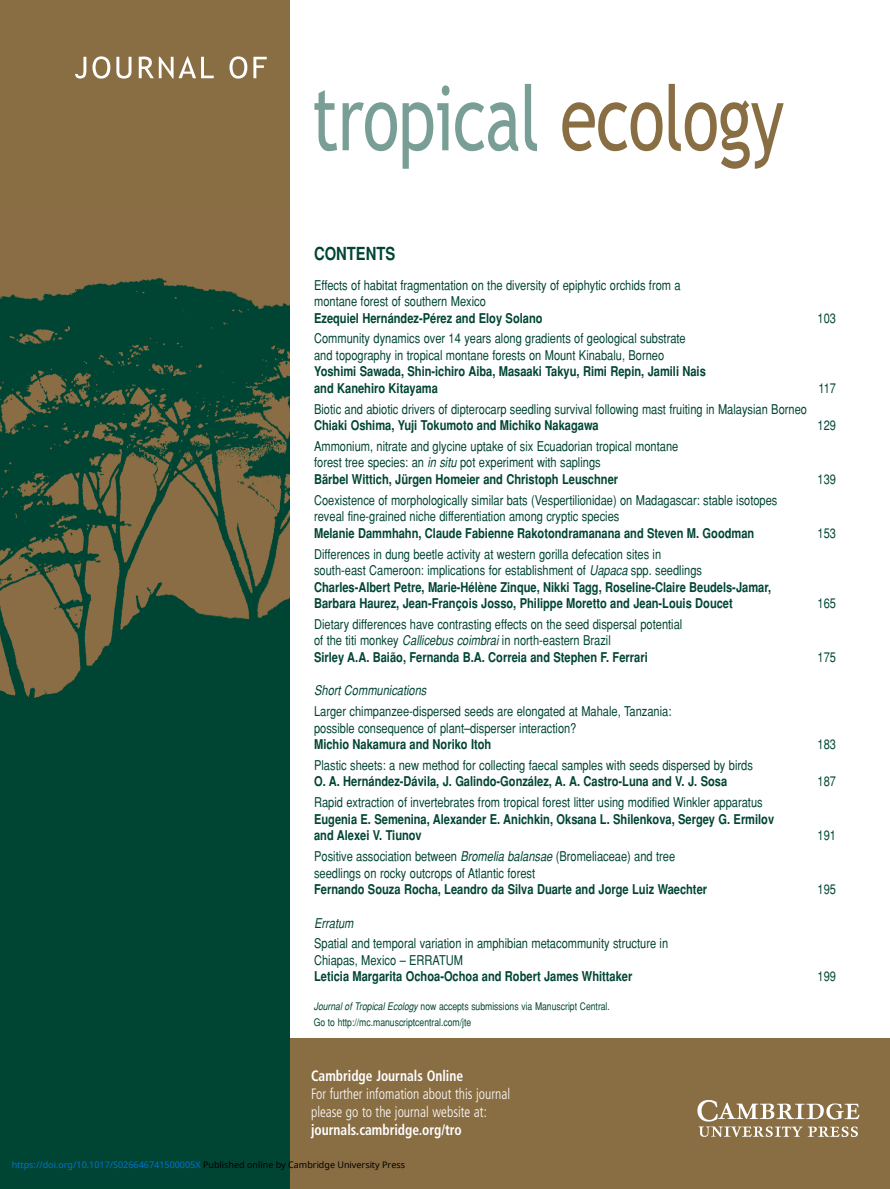
<style>
.page{position:relative;width:890px;height:1189px;background:#fff}
.page>*{position:absolute;margin:0;border:0;box-sizing:border-box;transform-origin:0 0}
.t1{font:700 condensed 18px "Helvetica";color:#004534}
.t2{font:300 condensed 15px/18px "Frutiger";color:#fff;scale:.9 1}
.t3{font:700 condensed 15px "Frutiger";color:#fff;scale:.9 1}
.t4{font:condensed 13.5px/16.5px "Helvetica";color:#004534}
.t5{font:700 condensed 13.5px/16.5px "Helvetica";color:#004534}
.t6{font:italic condensed 13.5px "Helvetica";color:#004534}
.t7{font:condensed 10.5px/16.5px "Helvetica";color:#004534}
.t8{font:9px "Noto Sans";color:#0172cf}
.s1{font-style:italic}
.s2{font-weight:700}
.s3{font-weight:400}
.s4{font-weight:400;font-style:italic}
.s5{color:#000}
</style>
<div class="page">
<div style="left:0;top:0;width:289px;height:1188px;background:#896d43"></div>
<img style="left:0;top:277px;width:289px;height:468px">
<div style="left:0;top:745px;width:289px;height:443px;background:#004534"></div>
<svg style="left:562px;top:84px;width:221px;height:85px"></svg>
<svg style="left:314px;top:84px;width:223px;height:85px"></svg>
<svg style="left:75px;top:56px;width:191px;height:23px"></svg>
<div style="left:289px;top:1037px;width:600px;height:151px;background:#896d43"></div>
<img style="left:697px;top:1100px;width:163px;height:37px">
<h1 class="t1" style="left:314px;top:245px;width:83px">CONTENTS</h1>
<p class="t4" style="left:314px;top:278px;width:368px">Effects of habitat fragmentation on the diversity of epiphytic orchids from a montane forest of southern Mexico</p>
<p class="t5" style="left:314px;top:311px;width:230px">Ezequiel Hernández-Pérez and Eloy Solano</p>
<p class="t4" style="left:817px;top:311px;width:20px">103</p>
<p class="t4" style="left:314px;top:331px;width:373px">Community dynamics over 14 years along gradients of geological substrate and topography in tropical montane forests on Mount Kinabalu, Borneo</p>
<p class="t5" style="left:314px;top:364px;width:393px">Yoshimi Sawada, Shin-ichiro Aiba, Masaaki Takyu, Rimi Repin, Jamili Nais and Kanehiro Kitayama</p>
<p class="t4" style="left:818px;top:381px;width:19px">117</p>
<p class="t4" style="left:314px;top:402px;width:494px">Biotic and abiotic drivers of dipterocarp seedling survival following mast fruiting in Malaysian Borneo</p>
<p class="t5" style="left:314px;top:418px;width:286px">Chiaki Oshima, Yuji Tokumoto and Michiko Nakagawa</p>
<p class="t4" style="left:817px;top:418px;width:20px">129</p>
<p class="t4" style="left:314px;top:439px;width:365px">Ammonium, nitrate and glycine uptake of six Ecuadorian tropical montane forest tree species: an <span class="s1">in situ</span> pot experiment with saplings<br><span class="s2">Bärbel Wittich, Jürgen Homeier and Christoph Leuschner</span></p>
<p class="t4" style="left:817px;top:472px;width:20px">139</p>
<p class="t4" style="left:314px;top:493px;width:464px">Coexistence of morphologically similar bats (Vespertilionidae) on Madagascar: stable isotopes reveal fine-grained niche differentiation among cryptic species</p>
<p class="t5" style="left:314px;top:526px;width:441px">Melanie Dammhahn, Claude Fabienne Rakotondramanana and Steven M. Goodman</p>
<p class="t4" style="left:817px;top:526px;width:20px">153</p>
<p class="t5" style="left:314px;top:546px;width:458px"><span class="s3">Differences in dung beetle activity at western gorilla defecation sites in<br>south-east Cameroon: implications for establishment of</span> <span class="s4">Uapaca</span> <span class="s3">spp. seedlings </span>Charles-Albert Petre, Marie-Hélène Zinque, Nikki Tagg, Roseline-Claire Beudels-Jamar, Barbara Haurez, Jean-François Josso, Philippe Moretto and Jean-Louis Doucet</p>
<p class="t4" style="left:817px;top:596px;width:20px">165</p>
<p class="t4" style="left:314px;top:617px;width:369px">Dietary differences have contrasting effects on the seed dispersal potential of the titi monkey <span class="s1">Callicebus coimbrai</span> in north-eastern Brazil<br><span class="s2">Sirley A.A. Baião, Fernanda B.A. Correia and Stephen F. Ferrari</span></p>
<p class="t4" style="left:817px;top:650px;width:20px">175</p>
<p class="t6" style="left:314px;top:685px;width:114px">Short Communications</p>
<p class="t4" style="left:314px;top:704px;width:359px">Larger chimpanzee-dispersed seeds are elongated at Mahale, Tanzania: possible consequence of plant–disperser interaction?</p>
<p class="t5" style="left:314px;top:737px;width:179px">Michio Nakamura and Noriko Itoh</p>
<p class="t4" style="left:817px;top:737px;width:20px">183</p>
<p class="t4" style="left:314px;top:758px;width:440px">Plastic sheets: a new method for collecting faecal samples with seeds dispersed by birds</p>
<p class="t5" style="left:314px;top:774px;width:414px">O. A. Hernández-Dávila, J. Galindo-González, A. A. Castro-Luna and V. J. Sosa</p>
<p class="t4" style="left:817px;top:774px;width:20px">187</p>
<p class="t4" style="left:314px;top:795px;width:450px">Rapid extraction of invertebrates from tropical forest litter using modified Winkler apparatus</p>
<p class="t5" style="left:314px;top:811px;width:461px">Eugenia E. Semenina, Alexander E. Anichkin, Oksana L. Shilenkova, Sergey G. Ermilov and Alexei V. Tiunov</p>
<p class="t4" style="left:817px;top:828px;width:20px">191</p>
<p class="t4" style="left:314px;top:849px;width:362px">Positive association between <span class="s1">Bromelia balansae</span> (Bromeliaceae) and tree seedlings on rocky outcrops of Atlantic forest</p>
<p class="t5" style="left:314px;top:882px;width:394px">Fernando Souza Rocha, Leandro da Silva Duarte and Jorge Luiz Waechter</p>
<p class="t4" style="left:817px;top:882px;width:20px">195</p>
<p class="t6" style="left:314px;top:917px;width:41px">Erratum</p>
<p class="t4" style="left:314px;top:936px;width:355px">Spatial and temporal variation in amphibian metacommunity structure in<br>Chiapas, Mexico – ERRATUM</p>
<p class="t5" style="left:314px;top:969px;width:320px">Leticia Margarita Ochoa-Ochoa and Robert James Whittaker</p>
<p class="t4" style="left:817px;top:969px;width:20px">199</p>
<p class="t7" style="left:313px;top:998px;width:297px"><span class="s1">Journal of Tropical Ecology</span> now accepts submissions via Manuscript Central.<br>Go to http://mc.manuscriptcentral.com/jte</p>
<p class="t3" style="left:311px;top:1069px;width:170px">Cambridge Journals Online</p>
<p class="t2" style="left:311px;top:1086px;width:223px">For further infomation about this journal please go to the journal website at:</p>
<p class="t3" style="left:311px;top:1123px;width:169px">journals.cambridge.org/tro</p>
<p class="t8" style="left:12px;top:1157px;width:395px">https://doi.org/10.1017/S026646741500005X <span class="s5">Published online by Cambridge University Press</span></p>
</div>
